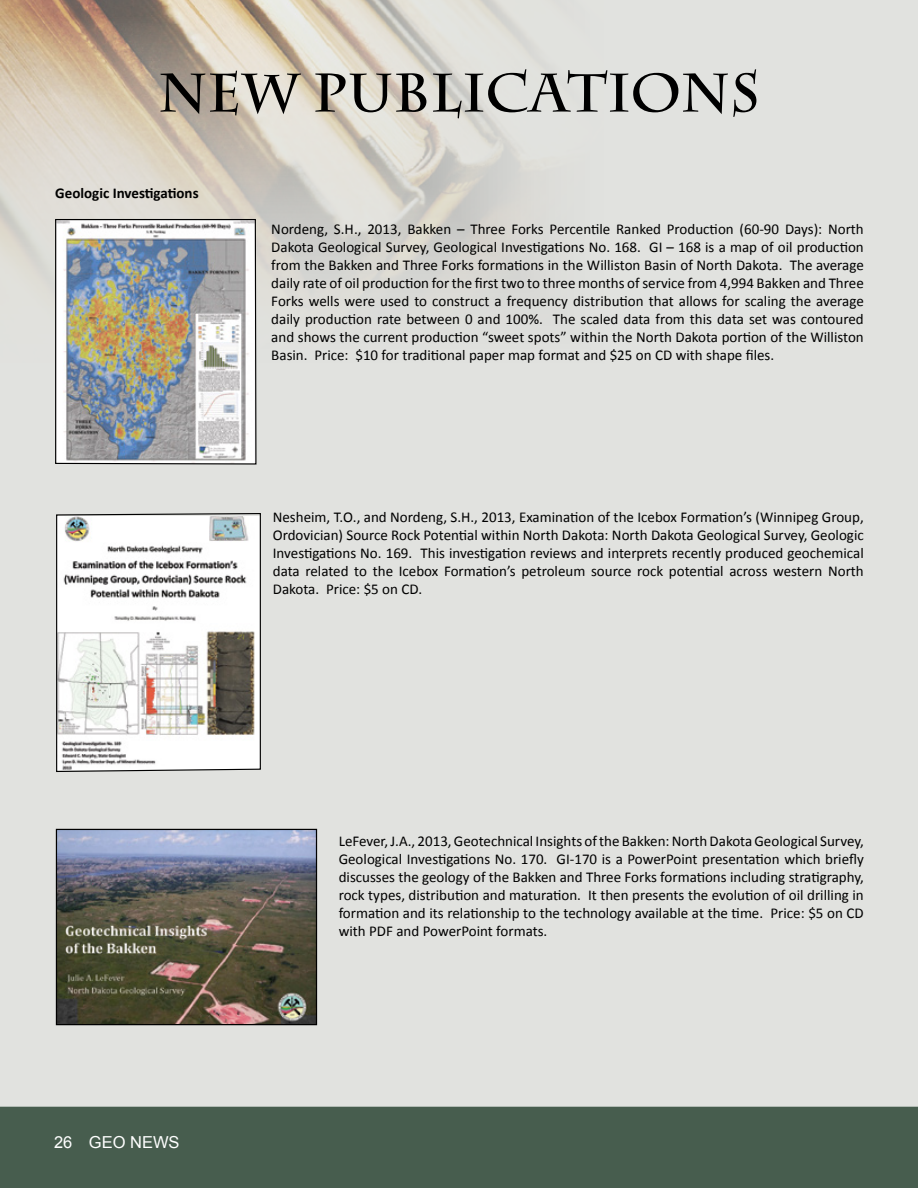
<style>
.page{position:relative;width:918px;height:1188px;background:#fff}
.page>*{position:absolute;margin:0;border:0;box-sizing:border-box;transform-origin:0 0}
.t1{font:700 54px "Charlemagne Std";color:#000}
.t2{font:16.5px "Arial";color:#fff}
.t3{font:15px/18px "Calibri";color:#000;text-align:justify}
.t4{font:700 15px "Calibri";color:#000}
</style>
<div class="page">
<div style="left:0;top:0;width:918px;height:1106px;background:#e1e2df"></div>
<svg style="left:0;top:0;width:638px;height:397px;background:#d8d3cb"></svg>
<div style="left:0;top:1107px;width:918px;height:81px;background:#475d4e"></div>
<img style="left:58px;top:831px;width:257px;height:192px">
<div style="left:56px;top:829px;width:261px;height:196px;border:1px solid #000"></div>
<img style="left:55px;top:218px;width:202px;height:247px">
<svg style="left:55px;top:512px;width:206px;height:261px"></svg>
<h1 class="t1" style="left:158px;top:61px;width:603px">NEW PUBLICATIONS</h1>
<p class="t4" style="left:55px;top:183px;width:145px">Geologic Investigations</p>
<p class="t3" style="left:271px;top:220px;width:594px">Nordeng, S.H., 2013, Bakken – Three Forks Percentile Ranked Production (60-90 Days): North Dakota Geological Survey, Geological Investigations No. 168. GI – 168 is a map of oil production from the Bakken and Three Forks formations in the Williston Basin of North Dakota. The average daily rate of oil production for the first two to three months of service from 4,994 Bakken and Three Forks wells were used to construct a frequency distribution that allows for scaling the average daily production rate between 0 and 100%. The scaled data from this data set was contoured and shows the current production “sweet spots” within the North Dakota portion of the Williston Basin. Price: $10 for traditional paper map format and $25 on CD with shape files.</p>
<p class="t3" style="left:273px;top:508px;width:593px">Nesheim, T.O., and Nordeng, S.H., 2013, Examination of the Icebox Formation’s (Winnipeg Group, Ordovician) Source Rock Potential within North Dakota: North Dakota Geological Survey, Geologic Investigations No. 169. This investigation reviews and interprets recently produced geochemical data related to the Icebox Formation’s petroleum source rock potential across western North Dakota. Price: $5 on CD.</p>
<p class="t2" style="left:54px;top:1131px;width:127px">26 GEO NEWS</p>
<p class="t3" style="left:339px;top:832px;width:527px">LeFever, J.A., 2013, Geotechnical Insights of the Bakken: North Dakota Geological Survey, Geological Investigations No. 170. GI-170 is a PowerPoint presentation which briefly discusses the geology of the Bakken and Three Forks formations including stratigraphy, rock types, distribution and maturation. It then presents the evolution of oil drilling in formation and its relationship to the technology available at the time. Price: $5 on CD with PDF and PowerPoint formats.</p>
</div>
